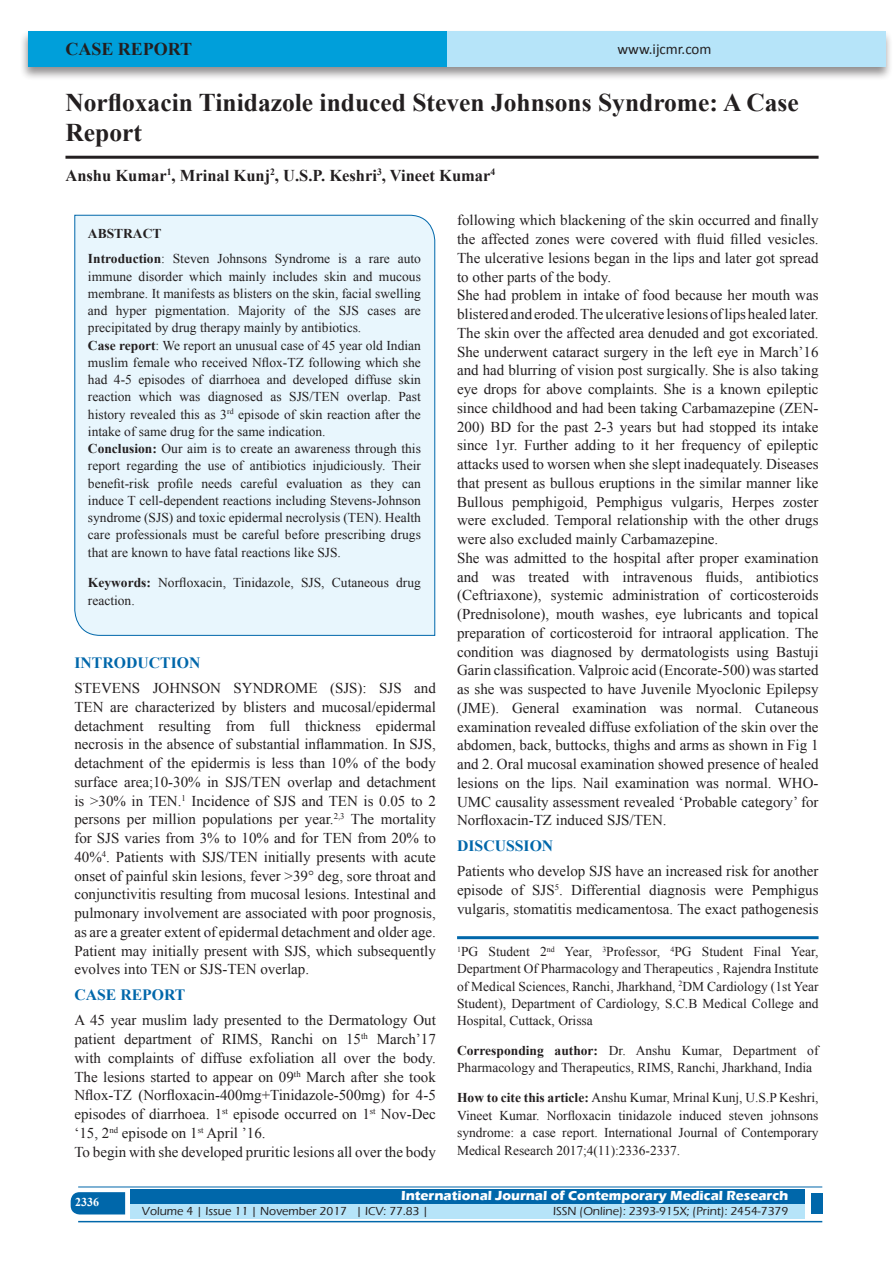
<style>
.page{position:relative;width:893px;height:1263px;background:#fff}
.page>*{position:absolute;margin:0;border:0;box-sizing:border-box;transform-origin:0 0}
.A_Title_New{font:700 25.5px/30px "Times New Roman";color:#231f20}
.AT_new{font:700 18px "Times New Roman";color:#231f20}
.AU-New{font:700 16.5px "Times New Roman";color:#231f20}
.t1{font:700 15.75px "Times New Roman";color:#0067aa}
.TX_New{font:15px/18.8px "Times New Roman";color:#231f20;text-align:justify}
.t2{font:15px "Calibri";color:#231f20}
.Affi_New{font:13.5px/17.2px "Times New Roman";color:#231f20}
.HTC_new{font:13.5px/17.5px "Times New Roman";letter-spacing:-.005em;color:#231f20;text-align:justify}
.Corresponding{font:13.5px/17.2px "Times New Roman";color:#231f20}
.t3{font:700 13.5px "Eras ITC";color:#fff}
.t4{font:500 12px "Eras ITC";color:#231f20}
.t5{font:700 12px "Times New Roman";color:#fff}
.s1{font-weight:700}
</style>
<div class="page">
<div style="left:19px;top:29px;width:874px;height:52px;background:#231f20;opacity:.5"></div>
<div style="left:28px;top:31px;width:857px;height:35px;background:#b6e4f9"></div>
<div style="left:28px;top:31px;width:418px;height:35px;background:#009fda"></div>
<svg style="left:71px;top:1192px;width:54px;height:22px"></svg>
<div style="left:130px;top:1189px;width:674px;height:15px;background:#0067aa"></div>
<div style="left:130px;top:1204px;width:674px;height:15px;background:#b6e4f9"></div>
<hr style="left:78px;top:1186px;width:744px;height:1px;background:#0067aa">
<hr style="left:78px;top:1221px;width:744px;height:1px;background:#0067aa">
<div style="left:811px;top:1193px;width:11px;height:21px;background:#0067aa"></div>
<hr style="left:65px;top:156px;width:754px;height:3px;background:#231f20">
<div style="left:74px;top:214px;width:361px;height:422px;background:#e8f6fd"></div>
<hr style="left:457px;top:936px;width:362px;height:3px;background:#0067aa">
<p class="AT_new" style="left:65px;top:36px;width:128px">CASE REPORT</p>
<p class="t2" style="left:617px;top:40px;width:96px">www.ijcmr.com</p>
<p class="A_Title_New" style="left:65px;top:87px;width:735px">Norfloxacin Tinidazole induced Steven Johnsons Syndrome: A Case<br>Report</p>
<p class="AU-New" style="left:65px;top:164px;width:431px">Anshu Kumar<sup>1</sup>, Mrinal Kunj<sup>2</sup>, U.S.P. Keshri<sup>3</sup>, Vineet Kumar<sup>4</sup></p>
<p class="Affi_New" style="left:88px;top:220px;width:335px;line-height:25.8px"><span class="s1">ABSTRACT<br>Introduction</span>: Steven Johnsons Syndrome is a rare auto</p>
<p class="Affi_New" style="left:88px;top:267px;width:335px">immune disorder which mainly includes skin and mucous membrane. It manifests as blisters on the skin, facial swelling and hyper pigmentation. Majority of the SJS cases are precipitated by drug therapy mainly by antibiotics.<br><span class="s1">Case report</span>: We report an unusual case of 45 year old Indian muslim female who received Nflox-TZ following which she had 4-5 episodes of diarrhoea and developed diffuse skin reaction which was diagnosed as SJS/TEN overlap. Past history revealed this as 3<sup>rd</sup> episode of skin reaction after the intake of same drug for the same indication.<br><span class="s1">Conclusion:</span> Our aim is to create an awareness through this report regarding the use of antibiotics injudiciously. Their benefit-risk profile needs careful evaluation as they can induce T cell-dependent reactions including Stevens-Johnson syndrome (SJS) and toxic epidermal necrolysis (TEN). Health care professionals must be careful before prescribing drugs that are known to have fatal reactions like SJS.</p>
<p class="Affi_New" style="left:88px;top:574px;width:335px;line-height:18px"><span class="s1">Keywords:</span> Norfloxacin, Tinidazole, SJS, Cutaneous drug reaction.</p>
<h1 class="t1" style="left:74px;top:652px;width:127px">INTRODUCTION</h1>
<p class="TX_New" style="left:74px;top:678px;width:363px">STEVENS JOHNSON SYNDROME (SJS): SJS and TEN are characterized by blisters and mucosal/epidermal detachment resulting from full thickness epidermal necrosis in the absence of substantial inflammation. In SJS, detachment of the epidermis is less than 10% of the body surface area;10-30% in SJS/TEN overlap and detachment is &gt;30% in TEN.<sup>1</sup> Incidence of SJS and TEN is 0.05 to 2 persons per million populations per year.<sup>2,3</sup> The mortality for SJS varies from 3% to 10% and for TEN from 20% to 40%<sup>4</sup>. Patients with SJS/TEN initially presents with acute onset of painful skin lesions, fever &gt;39° deg, sore throat and conjunctivitis resulting from mucosal lesions. Intestinal and pulmonary involvement are associated with poor prognosis, as are a greater extent of epidermal detachment and older age.<br>Patient may initially present with SJS, which subsequently evolves into TEN or SJS-TEN overlap.</p>
<h1 class="t1" style="left:74px;top:984px;width:113px">CASE REPORT</h1>
<p class="TX_New" style="left:74px;top:1011px;width:363px">A 45 year muslim lady presented to the Dermatology Out patient department of RIMS, Ranchi on 15<sup>th</sup> March’17 with complaints of diffuse exfoliation all over the body.<br>The lesions started to appear on 09<sup>th</sup> March after she took Nflox-TZ (Norfloxacin-400mg+Tinidazole-500mg) for 4-5 episodes of diarrhoea. 1<sup>st</sup> episode occurred on 1<sup>st</sup> Nov-Dec ‘15, 2<sup>nd</sup> episode on 1<sup>st</sup> April ’16.</p>
<p class="TX_New" style="left:74px;top:1142px;width:363px">To begin with she developed pruritic lesions all over the body</p>
<p class="TX_New" style="left:457px;top:211px;width:363px">following which blackening of the skin occurred and finally the affected zones were covered with fluid filled vesicles.<br>The ulcerative lesions began in the lips and later got spread to other parts of the body.</p>
<p class="TX_New" style="left:457px;top:286px;width:363px">She had problem in intake of food because her mouth was blistered and eroded. The ulcerative lesions of lips healed later.<br>The skin over the affected area denuded and got excoriated.<br>She underwent cataract surgery in the left eye in March’16 and had blurring of vision post surgically. She is also taking eye drops for above complaints. She is a known epileptic since childhood and had been taking Carbamazepine (ZEN-200) BD for the past 2-3 years but had stopped its intake since 1yr. Further adding to it her frequency of epileptic attacks used to worsen when she slept inadequately. Diseases that present as bullous eruptions in the similar manner like Bullous pemphigoid, Pemphigus vulgaris, Herpes zoster were excluded. Temporal relationship with the other drugs were also excluded mainly Carbamazepine.</p>
<p class="TX_New" style="left:457px;top:548px;width:363px">She was admitted to the hospital after proper examination and was treated with intravenous fluids, antibiotics (Ceftriaxone), systemic administration of corticosteroids (Prednisolone), mouth washes, eye lubricants and topical preparation of corticosteroid for intraoral application. The condition was diagnosed by dermatologists using Bastuji Garin classification. Valproic acid (Encorate-500) was started as she was suspected to have Juvenile Myoclonic Epilepsy (JME). General examination was normal. Cutaneous examination revealed diffuse exfoliation of the skin over the abdomen, back, buttocks, thighs and arms as shown in Fig 1 and 2. Oral mucosal examination showed presence of healed lesions on the lips. Nail examination was normal. WHO-UMC causality assessment revealed ‘Probable category’ for Norfloxacin-TZ induced SJS/TEN.</p>
<h1 class="t1" style="left:457px;top:835px;width:98px">DISCUSSION</h1>
<p class="TX_New" style="left:457px;top:862px;width:363px">Patients who develop SJS have an increased risk for another episode of SJS<sup>5</sup>. Differential diagnosis were Pemphigus vulgaris, stomatitis medicamentosa. The exact pathogenesis</p>
<p class="Affi_New" style="left:457px;top:943px;width:363px;text-align:justify"><sup>1</sup>PG Student 2<sup>nd</sup> Year, <sup>3</sup>Professor, <sup>4</sup>PG Student Final Year, Department Of Pharmacology and Therapeutics , Rajendra Institute of Medical Sciences, Ranchi, Jharkhand, <sup>2</sup>DM Cardiology (1st Year Student), Department of Cardiology, S.C.B Medical College and Hospital, Cuttack, Orissa</p>
<p class="Corresponding" style="left:457px;top:1042px;width:363px"><span class="s1">Corresponding author:</span> Dr. Anshu Kumar, Department of<br>Pharmacology and Therapeutics, RIMS, Ranchi, Jharkhand, India</p>
<p class="HTC_new" style="left:457px;top:1089px;width:363px"><span class="s1">How to cite this article:</span> Anshu Kumar, Mrinal Kunj, U.S.P Keshri, Vineet Kumar. Norfloxacin tinidazole induced steven johnsons syndrome: a case report. International Journal of Contemporary Medical Research 2017;4(11):2336-2337.</p>
<h4 class="t5" style="left:75px;top:1194px;width:26px">2336</h4>
<p class="t3" style="left:401px;top:1188px;width:389px">International Journal of Contemporary Medical Research</p>
<p class="t4" style="left:142px;top:1204px;width:288px">Volume 4 | Issue 11 | November 2017 | ICV: 77.83 |</p>
<p class="t4" style="left:553px;top:1204px;width:237px">ISSN (Online): 2393-915X; (Print): 2454-7379</p>
</div>
